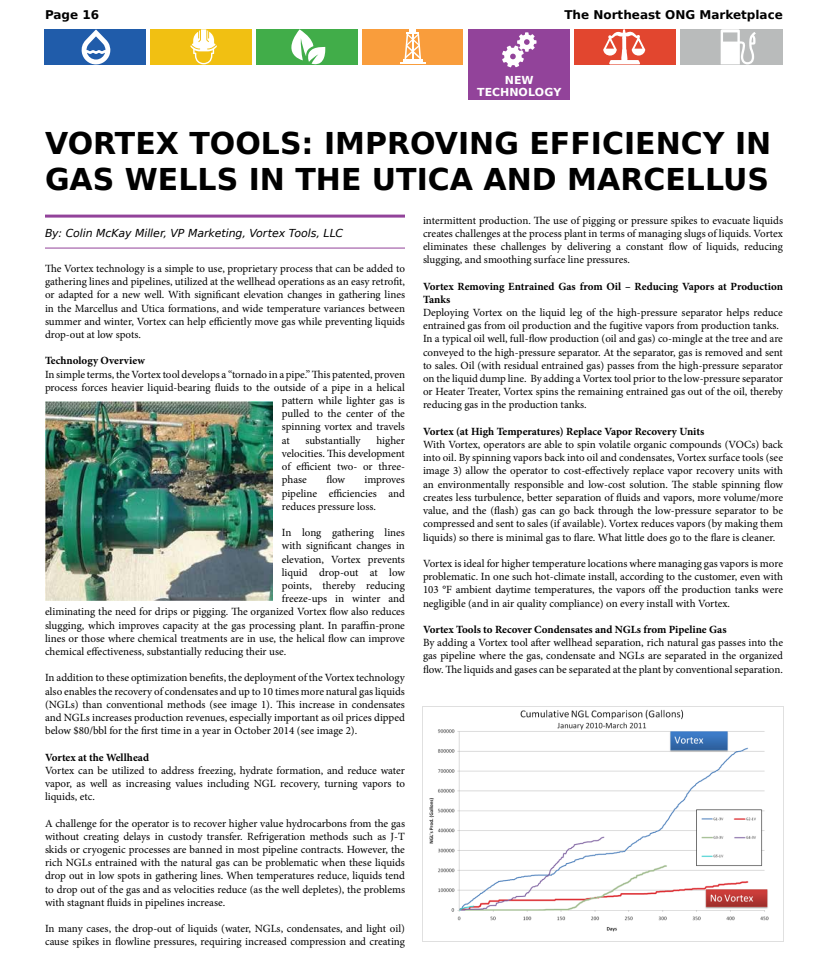
<style>
.page{position:relative;width:828px;height:958px;background:#fff}
.page>*{position:absolute;margin:0;border:0;box-sizing:border-box;transform-origin:0 0}
.t1{font:700 30px/36px "Bitstream Vera Sans";color:#000}
.t2{font:700 12px "Bitstream Vera Sans";color:#000}
.t3{font:11px/13.2px "Minion Pro";color:#000;text-align:justify}
.t4{font:700 11px/13.2px "Minion Pro";color:#000}
.t5{font:italic 11px "Bitstream Vera Sans";letter-spacing:-.01em;color:#000}
.t6{font:700 11px/12px "Bitstream Vera Sans";color:#fff;text-align:center}
</style>
<div class="page">
<hr style="left:45px;top:215px;width:360px;height:3px;background:#92439a">
<hr style="left:45px;top:247px;width:360px;height:1px;background:#92439a">
<div style="left:45px;top:29px;width:101px;height:35px;background:#205caa"></div>
<div style="left:151px;top:29px;width:101px;height:35px;background:#f1c012"></div>
<div style="left:257px;top:29px;width:101px;height:35px;background:#41ad49"></div>
<div style="left:363px;top:29px;width:100px;height:35px;background:#f99d3c"></div>
<div style="left:468px;top:29px;width:102px;height:70px;background:#92439a"></div>
<div style="left:574px;top:29px;width:102px;height:35px;background:#e2462f"></div>
<div style="left:680px;top:29px;width:103px;height:35px;background:#b9bbbb"></div>
<svg style="left:81px;top:29px;width:30px;height:35px"></svg>
<svg style="left:190px;top:29px;width:27px;height:35px"></svg>
<svg style="left:291px;top:29px;width:34px;height:35px"></svg>
<svg style="left:400px;top:29px;width:25px;height:35px"></svg>
<svg style="left:502px;top:32px;width:35px;height:35px"></svg>
<svg style="left:603px;top:29px;width:42px;height:35px"></svg>
<svg style="left:721px;top:29px;width:35px;height:35px"></svg>
<img style="left:422px;top:706px;width:362px;height:235px">
<img style="left:45px;top:402px;width:228px;height:199px">
<p class="t2" style="left:45px;top:8px;width:56px">Page 16</p>
<p class="t2" style="left:564px;top:8px;width:220px">The Northeast ONG Marketplace</p>
<p class="t6" style="left:477px;top:74px;width:86px">NEW<br>TECHNOLOGY</p>
<h1 class="t1" style="left:45px;top:125px;width:728px">VORTEX TOOLS: IMPROVING EFFICIENCY IN<br>GAS WELLS IN THE UTICA AND MARCELLUS</h1>
<p class="t5" style="left:45px;top:226px;width:300px">By: Colin McKay Miller, VP Marketing, Vortex Tools, LLC</p>
<p class="t3" style="left:45px;top:262px;width:362px">The Vortex technology is a simple to use, proprietary process that can be added to gathering lines and pipelines, utilized at the wellhead operations as an easy retrofit, or adapted for a new well. With significant elevation changes in gathering lines in the Marcellus and Utica formations, and wide temperature variances between summer and winter, Vortex can help efficiently move gas while preventing liquids drop-out at low spots.</p>
<p class="t4" style="left:45px;top:354px;width:101px">Technology Overview</p>
<p class="t3" style="left:45px;top:367px;width:362px">In simple terms, the Vortex tool develops a “tornado in a pipe.” This patented, proven</p>
<p class="t3" style="left:45px;top:381px;width:362px">process forces heavier liquid-bearing fluids to the outside of a pipe in a helical</p>
<p class="t3" style="left:282px;top:394px;width:125px">pattern while lighter gas is</p>
<p class="t3" style="left:282px;top:407px;width:125px">pulled to the center of the</p>
<p class="t3" style="left:282px;top:420px;width:125px">spinning vortex and travels</p>
<p class="t3" style="left:282px;top:433px;width:9px">at</p>
<p class="t3" style="left:306px;top:433px;width:57px">substantially</p>
<p class="t3" style="left:282px;top:433px;width:125px;text-indent:94px">higher velocities. This development of efficient two- or three&shy;phase</p>
<p class="t3" style="left:326px;top:473px;width:20px">flow</p>
<p class="t3" style="left:282px;top:473px;width:125px;text-indent:83px">improves pipeline efficiencies and reduces pressure loss.</p>
<p class="t3" style="left:282px;top:526px;width:125px">In long gathering lines</p>
<p class="t3" style="left:282px;top:539px;width:125px">with significant changes in</p>
<p class="t3" style="left:282px;top:552px;width:125px">elevation, Vortex prevents</p>
<p class="t3" style="left:282px;top:565px;width:125px">liquid drop-out at low</p>
<p class="t3" style="left:282px;top:579px;width:125px">points, thereby reducing</p>
<p class="t3" style="left:282px;top:592px;width:125px">freeze-ups in winter and</p>
<p class="t3" style="left:45px;top:605px;width:362px">eliminating the need for drips or pigging. The organized Vortex flow also reduces</p>
<p class="t3" style="left:45px;top:618px;width:362px">slugging, which improves capacity at the gas processing plant. In paraffin-prone</p>
<p class="t3" style="left:45px;top:631px;width:362px">lines or those where chemical treatments are in use, the helical flow can improve</p>
<p class="t3" style="left:45px;top:645px;width:243px">chemical effectiveness, substantially reducing their use.</p>
<p class="t3" style="left:45px;top:671px;width:362px">In addition to these optimization benefits, the deployment of the Vortex technology also enables the recovery of condensates and up to 10 times more natural gas liquids (NGLs) than conventional methods (see image 1). This increase in condensates and NGLs increases production revenues, especially important as oil prices dipped below $80/bbl for the first time in a year in October 2014 (see image 2).</p>
<p class="t4" style="left:45px;top:750px;width:106px">Vortex at the Wellhead</p>
<p class="t3" style="left:45px;top:763px;width:362px">Vortex can be utilized to address freezing, hydrate formation, and reduce water vapor, as well as increasing values including NGL recovery, turning vapors to liquids, etc.</p>
<p class="t3" style="left:45px;top:816px;width:362px">A challenge for the operator is to recover higher value hydrocarbons from the gas without creating delays in custody transfer. Refrigeration methods such as J-T skids or cryogenic processes are banned in most pipeline contracts. However, the rich NGLs entrained with the natural gas can be problematic when these liquids drop out in low spots in gathering lines. When temperatures reduce, liquids tend to drop out of the gas and as velocities reduce (as the well depletes), the problems with stagnant fluids in pipelines increase.</p>
<p class="t3" style="left:45px;top:922px;width:362px">In many cases, the drop-out of liquids (water, NGLs, condensates, and light oil) cause spikes in flowline pressures, requiring increased compression and creating</p>
<p class="t3" style="left:423px;top:213px;width:362px">intermittent production. The use of pigging or pressure spikes to evacuate liquids creates challenges at the process plant in terms of managing slugs of liquids. Vortex eliminates these challenges by delivering a constant flow of liquids, reducing slugging, and smoothing surface line pressures.</p>
<p class="t4" style="left:423px;top:279px;width:362px">Vortex Removing Entrained Gas from Oil – Reducing Vapors at Production<br>Tanks</p>
<p class="t3" style="left:423px;top:306px;width:362px;text-align:left">Deploying Vortex on the liquid leg of the high-pressure separator helps reduce entrained gas from oil production and the fugitive vapors from production tanks.<br>In a typical oil well, full-flow production (oil and gas) co-mingle at the tree and are conveyed to the high-pressure separator. At the separator, gas is removed and sent to sales. Oil (with residual entrained gas) passes from the high-pressure separator on the liquid dump line. By adding a Vortex tool prior to the low-pressure separator or Heater Treater, Vortex spins the remaining entrained gas out of the oil, thereby reducing gas in the production tanks.</p>
<p class="t4" style="left:423px;top:424px;width:283px">Vortex (at High Temperatures) Replace Vapor Recovery Units</p>
<p class="t3" style="left:423px;top:438px;width:362px">With Vortex, operators are able to spin volatile organic compounds (VOCs) back into oil. By spinning vapors back into oil and condensates, Vortex surface tools (see image 3) allow the operator to cost-effectively replace vapor recovery units with an environmentally responsible and low-cost solution. The stable spinning flow creates less turbulence, better separation of fluids and vapors, more volume/more value, and the (flash) gas can go back through the low-pressure separator to be compressed and sent to sales (if available). Vortex reduces vapors (by making them liquids) so there is minimal gas to flare. What little does go to the flare is cleaner.</p>
<p class="t3" style="left:423px;top:557px;width:362px">Vortex is ideal for higher temperature locations where managing gas vapors is more problematic. In one such hot-climate install, according to the customer, even with 103 °F ambient daytime temperatures, the vapors off the production tanks were negligible (and in air quality compliance) on every install with Vortex.</p>
<p class="t4" style="left:423px;top:622px;width:305px">Vortex Tools to Recover Condensates and NGLs from Pipeline Gas</p>
<p class="t3" style="left:423px;top:636px;width:362px">By adding a Vortex tool after wellhead separation, rich natural gas passes into the gas pipeline where the gas, condensate and NGLs are separated in the organized flow. The liquids and gases can be separated at the plant by conventional separation.</p>
</div>
